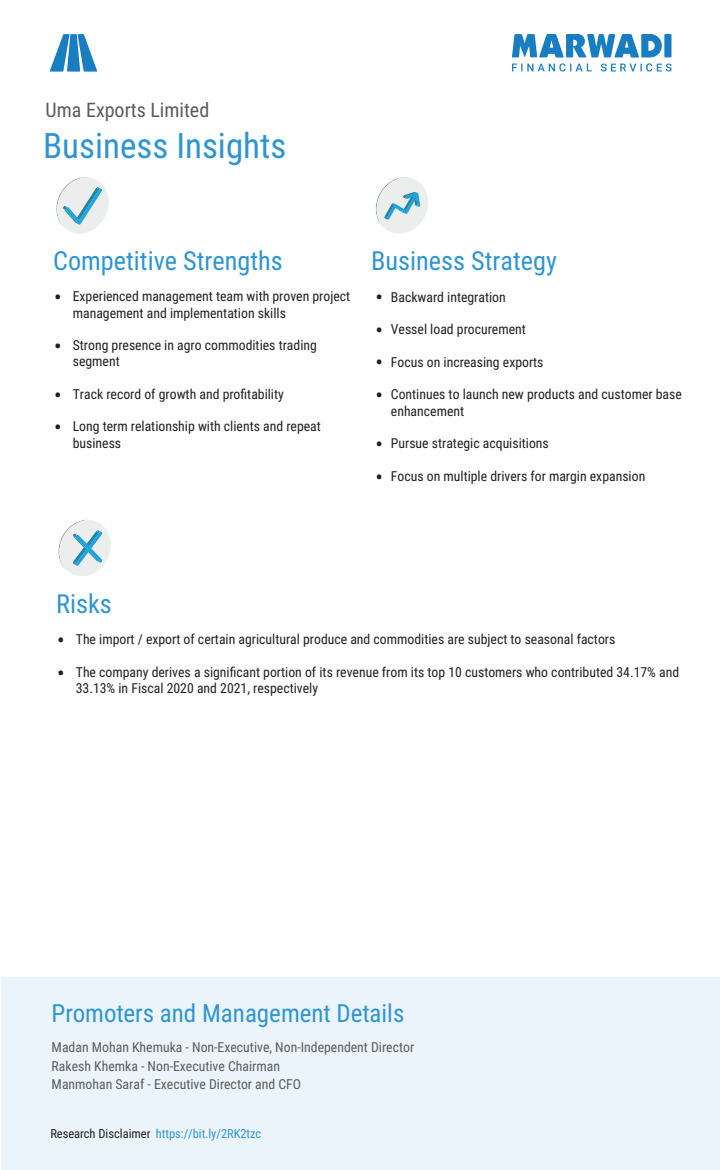
<style>
.page{position:relative;width:720px;height:1170px;background:#fff}
.page>*{position:absolute;margin:0;border:0;box-sizing:border-box;transform-origin:0 0}
.t1{font:35px "Roboto Condensed";color:#2e95d2}
.t2{font:26.25px "Roboto Condensed";color:#2e95d2}
.t3{font:25px "Roboto Condensed";color:#2e95d2}
.t4{font:22.5px/48.8px "Roboto";color:#231f20}
.t5{font:20px "Roboto Condensed";color:#5b5b5c}
.t6{font:13.75px/16.2px "Roboto Condensed";color:#231f20}
.t7{font:13.75px/18.8px "Roboto Condensed";color:#5b5b5c}
.t8{font:12.5px "Roboto Condensed";letter-spacing:-.005em;color:#3095d2}
.s1{color:#201d1e}
</style>
<div class="page">
<div style="left:1px;top:978px;width:719px;height:192px;background:#eaf4fa"></div>
<svg style="left:58px;top:520px;width:53px;height:56px"></svg>
<svg style="left:376px;top:177px;width:52px;height:57px"></svg>
<svg style="left:56px;top:177px;width:53px;height:57px"></svg>
<svg style="left:512px;top:34px;width:160px;height:38px"></svg>
<svg style="left:50px;top:34px;width:47px;height:38px"></svg>
<h3 class="t5" style="left:46px;top:96px;width:165px">Uma Exports Limited</h3>
<h1 class="t1" style="left:43px;top:121px;width:245px">Business Insights</h1>
<h2 class="t2" style="left:53px;top:243px;width:231px">Competitive Strengths</h2>
<h3 class="t4" style="left:54px;top:272px;width:9px;text-align:justify">• • •</h3>
<h3 class="t4" style="left:54px;top:402px;width:9px">•</h3>
<p class="t6" style="left:73px;top:288px;width:279px">Experienced management team with proven project management and implementation skills</p>
<p class="t6" style="left:73px;top:337px;width:246px">Strong presence in agro commodities trading segment</p>
<p class="t6" style="left:73px;top:385px;width:213px">Track record of growth and profitability</p>
<p class="t6" style="left:73px;top:418px;width:250px">Long term relationship with clients and repeat business</p>
<h2 class="t2" style="left:371px;top:243px;width:187px">Business Strategy</h2>
<h3 class="t4" style="left:376px;top:280px;width:9px;line-height:32.8px">• •</h3>
<h3 class="t4" style="left:376px;top:336px;width:9px">•</h3>
<h3 class="t4" style="left:376px;top:370px;width:9px">• •</h3>
<h3 class="t4" style="left:376px;top:452px;width:9px">•</h3>
<p class="t6" style="left:391px;top:288px;width:116px">Backward integration</p>
<p class="t6" style="left:391px;top:321px;width:136px">Vessel load procurement</p>
<p class="t6" style="left:391px;top:353px;width:154px">Focus on increasing exports</p>
<p class="t6" style="left:391px;top:386px;width:292px">Continues to launch new products and customer base enhancement</p>
<p class="t6" style="left:391px;top:435px;width:160px">Pursue strategic acquisitions</p>
<p class="t6" style="left:391px;top:467px;width:256px">Focus on multiple drivers for margin expansion</p>
<h2 class="t2" style="left:56px;top:585px;width:57px">Risks</h2>
<h3 class="t4" style="left:57px;top:623px;width:9px;line-height:32.2px">• •</h3>
<p class="t6" style="left:76px;top:631px;width:541px">The import / export of certain agricultural produce and commodities are subject to seasonal factors</p>
<p class="t6" style="left:76px;top:663px;width:605px">The company derives a significant portion of its revenue from its top 10 customers who contributed 34.17% and<br>33.13% in Fiscal 2020 and 2021, respectively</p>
<h3 class="t3" style="left:52px;top:996px;width:354px">Promoters and Management Details</h3>
<p class="t7" style="left:52px;top:1037px;width:364px">Madan Mohan Khemuka - Non-Executive, Non-Independent Director<br>Rakesh Khemka - Non-Executive Chairman<br>Manmohan Saraf - Executive Director and CFO</p>
<p class="t8" style="left:50px;top:1125px;width:212px"><span class="s1">Research Disclaimer</span> https://bit.ly/2RK2tzc</p>
</div>
